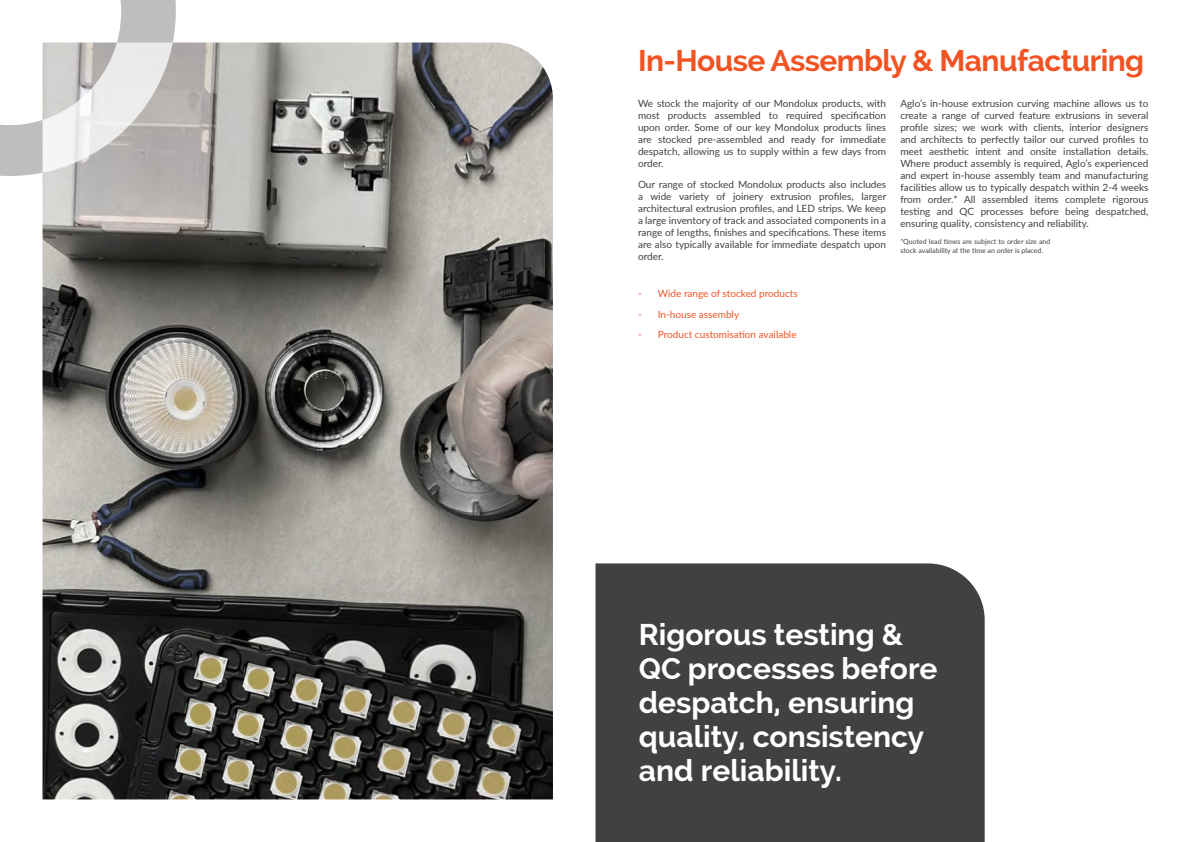
<style>
.page{position:relative;width:1191px;height:842px;background:#fff}
.page>*{position:absolute;margin:0;border:0;box-sizing:border-box;transform-origin:0 0}
.t1{font:700 30px/34px "Raleway";color:#fff}
.t2{font:700 30px "Raleway";letter-spacing:-.02em;color:#f15323}
.t3{font:10px/12px "Lato";color:#414042;text-align:justify}
.t4{font:10px "Lato";color:#f15323}
.t5{font:7px/9px "Lato";color:#414042}
</style>
<div class="page">
<img style="left:43px;top:43px;width:510px;height:756px">
<svg style="left:0;top:0;width:175px;height:177px"></svg>
<div style="left:595px;top:563px;width:389px;height:279px;background:#414042"></div>
<h1 class="t2" style="left:638px;top:49px;width:508px">In-House Assembly &amp; Manufacturing</h1>
<p class="t3" style="left:638px;top:97px;width:250px">We stock the majority of our Mondolux products, with most products assembled to required specification upon order. Some of our key Mondolux products lines are stocked pre-assembled and ready for immediate despatch, allowing us to supply within a few days from order.</p>
<p class="t3" style="left:638px;top:178px;width:250px">Our range of stocked Mondolux products also includes a wide variety of joinery extrusion profiles, larger architectural extrusion profiles, and LED strips. We keep a large inventory of track and associated components in a range of lengths, finishes and specifications. These items are also typically available for immediate despatch upon order.</p>
<p class="t4" style="left:638px;top:290px;width:161px">- Wide range of stocked products</p>
<p class="t4" style="left:638px;top:310px;width:103px">- In-house assembly</p>
<p class="t4" style="left:638px;top:331px;width:160px">- Product customisation available</p>
<p class="t3" style="left:900px;top:97px;width:250px">Aglo’s in-house extrusion curving machine allows us to create a range of curved feature extrusions in several profile sizes; we work with clients, interior designers and architects to perfectly tailor our curved profiles to meet aesthetic intent and onsite installation details.<br>Where product assembly is required, Aglo’s experienced and expert in-house assembly team and manufacturing facilities allow us to typically despatch within 2-4 weeks from order.* All assembled items complete rigorous testing and QC processes before being despatched, ensuring quality, consistency and reliability.</p>
<p class="t5" style="left:900px;top:237px;width:152px">*Quoted lead times are subject to order size and stock availability at the time an order is placed.</p>
<h1 class="t1" style="left:639px;top:620px;width:300px">Rigorous testing &amp;<br>QC processes before despatch, ensuring quality, consistency and reliability.</h1>
</div>
